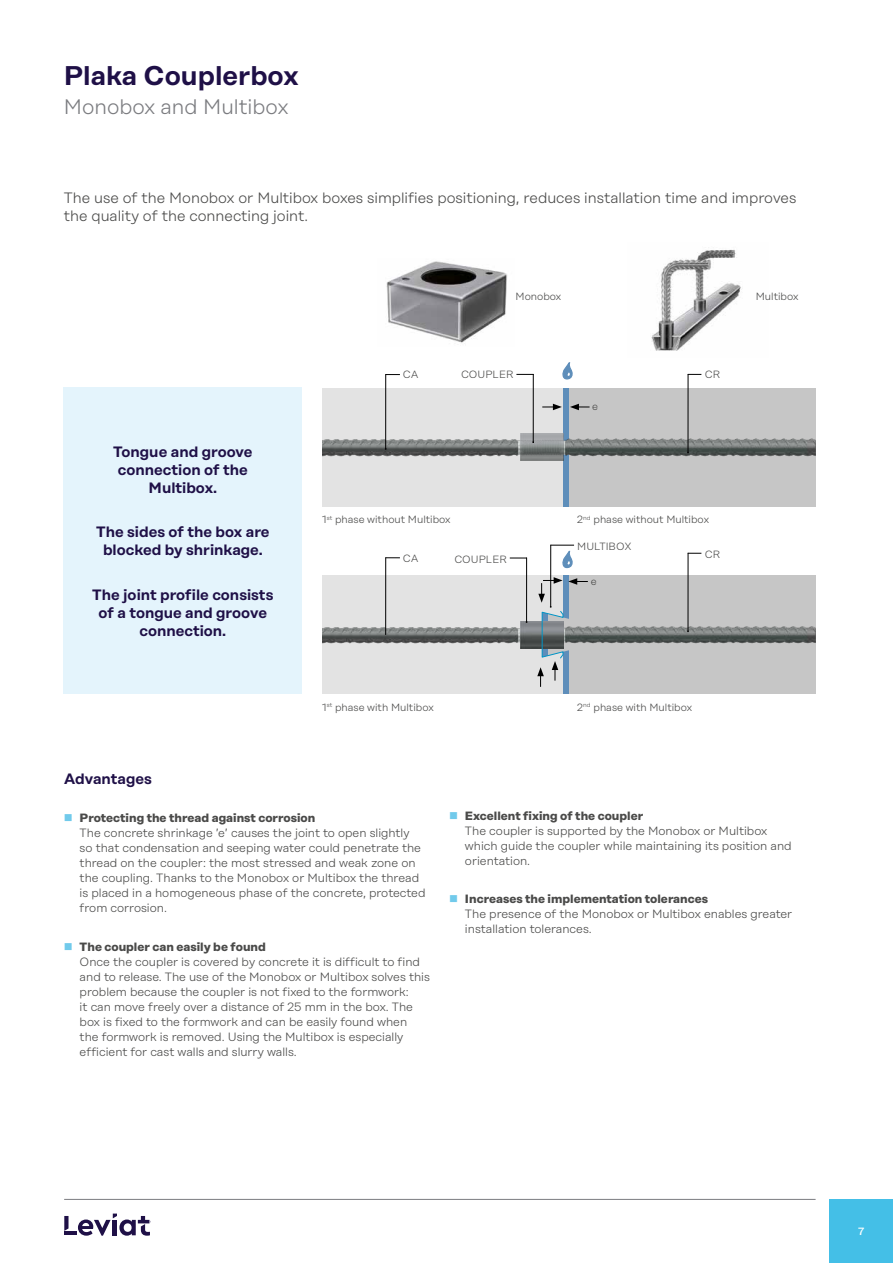
<style>
.page{position:relative;width:893px;height:1263px;background:#fff}
.page>*{position:absolute;margin:0;border:0;box-sizing:border-box;transform-origin:0 0}
.t1{font:600 27px "Rational Display";color:#1f1047}
.t2{font:300 21px "Rational Display";color:#7b7c80}
.t3{font:600 15px/18px "Rational Display";color:#1f1047;text-align:center}
.t4{font:300 15px/18px "Rational Display";color:#4a4a49}
.t5{font:300 12px/15px "Rational Display";color:#4a4a49}
.t6{font:300 10.5px "Rational Display";color:#4a4a49}
.t7{font:500 10.5px "Rational Display";color:#fff}
.s1{color:#71caeb}
.s2{font-weight:700}
</style>
<div class="page">
<hr style="left:64px;top:1199px;width:752px;height:1px;background:#7b7c80">
<div style="left:829px;top:1199px;width:64px;height:64px;background:#44bfe7"></div>
<hr style="left:64px;top:1231px;width:13px;height:4px;background:#1f1047">
<svg style="left:64px;top:1216px;width:5px;height:15px"></svg>
<svg style="left:78px;top:1213px;width:72px;height:23px"></svg>
<div style="left:322px;top:388px;width:241px;height:118px;background:#e3e3e3"></div>
<div style="left:563px;top:388px;width:6px;height:118px;background:#5e8eba"></div>
<div style="left:569px;top:388px;width:246px;height:118px;background:#c6c6c6"></div>
<svg style="left:562px;top:362px;width:11px;height:18px"></svg>
<img style="left:563px;top:437px;width:252px;height:20px">
<img style="left:322px;top:439px;width:198px;height:18px">
<img style="left:520px;top:433px;width:43px;height:28px">
<div style="left:322px;top:575px;width:241px;height:119px;background:#e3e3e3"></div>
<div style="left:563px;top:575px;width:6px;height:119px;background:#5e8eba"></div>
<div style="left:569px;top:575px;width:246px;height:119px;background:#c6c6c6"></div>
<img style="left:588px;top:624px;width:227px;height:20px">
<img style="left:322px;top:627px;width:198px;height:17px">
<img style="left:520px;top:621px;width:17px;height:27px">
<img style="left:651px;top:250px;width:91px;height:101px">
<img style="left:386px;top:261px;width:122px;height:82px">
<hr style="left:385px;top:374px;width:1px;height:75px;background:#000">
<svg style="left:385px;top:374px;width:15px;height:1px"></svg>
<hr style="left:688px;top:374px;width:1px;height:78px;background:#000">
<svg style="left:688px;top:374px;width:13px;height:1px"></svg>
<hr style="left:533px;top:374px;width:1px;height:68px;background:#000">
<svg style="left:516px;top:374px;width:18px;height:1px"></svg>
<svg style="left:542px;top:404px;width:20px;height:6px"></svg>
<svg style="left:570px;top:404px;width:20px;height:6px"></svg>
<hr style="left:550px;top:545px;width:1px;height:62px;background:#000">
<svg style="left:550px;top:545px;width:24px;height:24px"></svg>
<hr style="left:385px;top:557px;width:1px;height:78px;background:#000">
<svg style="left:385px;top:557px;width:15px;height:1px"></svg>
<hr style="left:688px;top:553px;width:1px;height:78px;background:#000">
<svg style="left:688px;top:553px;width:13px;height:1px"></svg>
<hr style="left:526px;top:558px;width:1px;height:64px;background:#000">
<svg style="left:510px;top:558px;width:17px;height:1px"></svg>
<svg style="left:537px;top:577px;width:51px;height:110px"></svg>
<div style="left:64px;top:387px;width:238px;height:306px;background:#e4f4fc"></div>
<h1 class="t1" style="left:64px;top:60px;width:236px">Plaka Couplerbox</h1>
<h2 class="t2" style="left:64px;top:95px;width:226px">Monobox and Multibox</h2>
<p class="t4" style="left:64px;top:189px;width:734px">The use of the Monobox or Multibox boxes simplifies positioning, reduces installation time and improves the quality of the connecting joint.</p>
<p class="t6" style="left:516px;top:291px;width:47px">Monobox</p>
<p class="t6" style="left:756px;top:291px;width:44px">Multibox</p>
<p class="t3" style="left:113px;top:442px;width:141px">Tongue and groove connection of the<br>Multibox.</p>
<p class="t3" style="left:96px;top:523px;width:175px">The sides of the box are blocked by shrinkage.</p>
<p class="t3" style="left:92px;top:585px;width:183px">The joint profile consists of a tongue and groove connection.</p>
<p class="t6" style="left:403px;top:368px;width:17px">CA</p>
<p class="t6" style="left:461px;top:368px;width:54px">COUPLER</p>
<p class="t6" style="left:705px;top:368px;width:17px">CR</p>
<p class="t6" style="left:592px;top:401px;width:7px">e</p>
<p class="t6" style="left:322px;top:514px;width:130px">1<sup>st</sup> phase without Multibox</p>
<p class="t6" style="left:577px;top:514px;width:133px">2<sup>nd</sup> phase without Multibox</p>
<p class="t6" style="left:403px;top:552px;width:17px">CA</p>
<p class="t6" style="left:454px;top:553px;width:54px">COUPLER</p>
<p class="t6" style="left:577px;top:540px;width:56px">MULTIBOX</p>
<p class="t6" style="left:591px;top:576px;width:7px">e</p>
<p class="t6" style="left:705px;top:548px;width:17px">CR</p>
<p class="t6" style="left:322px;top:701px;width:113px">1<sup>st</sup> phase with Multibox</p>
<p class="t6" style="left:577px;top:701px;width:116px">2<sup>nd</sup> phase with Multibox</p>
<p class="t3" style="left:64px;top:769px;width:90px">Advantages</p>
<p class="t5" style="left:80px;top:811px;width:347px;text-indent:-16px"><span class="s1">■</span> <span class="s2">Protecting the thread against corrosion<br></span>The concrete shrinkage ’e’ causes the joint to open slightly so that condensation and seeping water could penetrate the thread on the coupler: the most stressed and weak zone on the coupling. Thanks to the Monobox or Multibox the thread is placed in a homogeneous phase of the concrete, protected from corrosion.</p>
<p class="t5" style="left:80px;top:939px;width:352px;text-indent:-16px"><span class="s1">■</span> <span class="s2">The coupler can easily be found<br></span>Once the coupler is covered by concrete it is difficult to find and to release. The use of the Monobox or Multibox solves this problem because the coupler is not fixed to the formwork:<br>it can move freely over a distance of 25 mm in the box. The box is fixed to the formwork and can be easily found when<br>the formwork is removed. Using the Multibox is especially efficient for cast walls and slurry walls.</p>
<p class="t5" style="left:465px;top:808px;width:328px;text-indent:-16px"><span class="s1">■</span> <span class="s2">Excellent fixing of the coupler<br></span>The coupler is supported by the Monobox or Multibox which guide the coupler while maintaining its position and orientation.</p>
<p class="t5" style="left:465px;top:892px;width:329px;text-indent:-16px"><span class="s1">■</span> <span class="s2">Increases the implementation tolerances<br></span>The presence of the Monobox or Multibox enables greater installation tolerances.</p>
<p class="t7" style="left:858px;top:1225px;width:8px">7</p>
</div>
